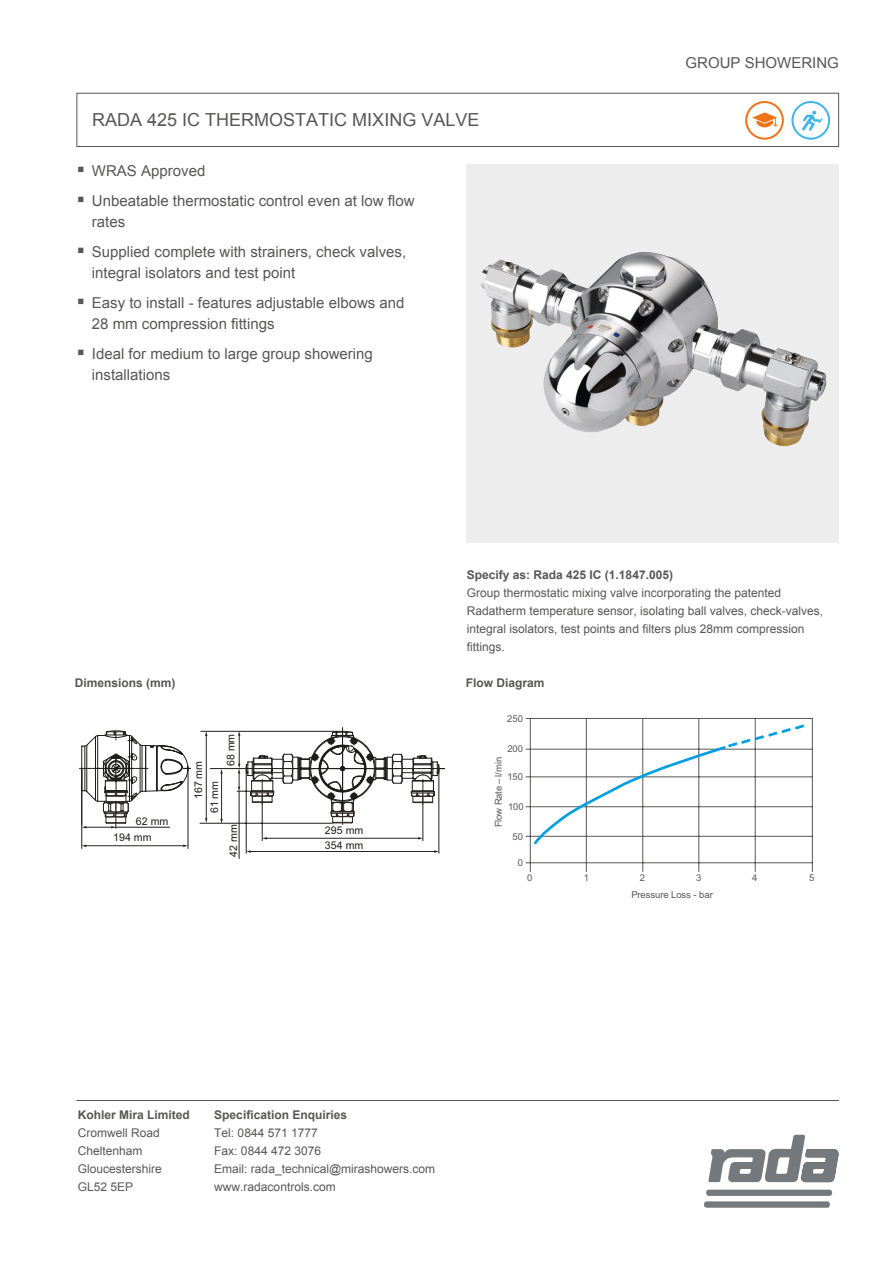
<style>
.page{position:relative;width:893px;height:1263px;background:#fff}
.page>*{position:absolute;margin:0;border:0;box-sizing:border-box;transform-origin:0 0}
.t1{font:18px "Arial";color:#575756}
.t2{font:15px/21px "Arial";color:#575756}
.Body_Text{font:12px/18px "Arial";color:#575756}
.Sub-header{font:700 12px "Arial";color:#575756}
.t3{font:10.65px/14.2px "Arial";color:#1d1d1b}
.t4{font:9.45px "Arial";letter-spacing:-.005em;color:#575756}
</style>
<div class="page">
<div style="left:76px;top:93px;width:763px;height:54px;border:1px solid #575756"></div>
<svg style="left:745px;top:101px;width:39px;height:39px"></svg>
<svg style="left:791px;top:101px;width:39px;height:39px"></svg>
<svg style="left:79px;top:727px;width:365px;height:132px"></svg>
<hr style="left:115px;top:827px;width:55px;height:1px;background:#1d1d1b">
<hr style="left:239px;top:791px;width:1px;height:67px;background:#1d1d1b">
<div style="left:466px;top:165px;width:372px;height:378px;background:#ededed"></div>
<img style="left:480px;top:257px;width:347px;height:189px">
<hr style="left:526px;top:718px;width:287px;height:1px;background:#575756">
<hr style="left:526px;top:749px;width:287px;height:1px;background:#575756">
<hr style="left:526px;top:776px;width:287px;height:1px;background:#575756">
<hr style="left:526px;top:806px;width:287px;height:1px;background:#575756">
<hr style="left:526px;top:836px;width:287px;height:1px;background:#575756">
<hr style="left:526px;top:862px;width:287px;height:1px;background:#575756">
<hr style="left:530px;top:718px;width:1px;height:153px;background:#575756">
<hr style="left:586px;top:718px;width:1px;height:153px;background:#575756">
<hr style="left:642px;top:718px;width:1px;height:153px;background:#575756">
<hr style="left:698px;top:718px;width:1px;height:153px;background:#575756">
<hr style="left:755px;top:718px;width:1px;height:153px;background:#575756">
<hr style="left:812px;top:718px;width:1px;height:153px;background:#575756">
<svg style="left:532px;top:722px;width:275px;height:124px"></svg>
<hr style="left:76px;top:1100px;width:763px;height:1px;background:#575756">
<svg style="left:704px;top:1190px;width:128px;height:18px"></svg>
<svg style="left:708px;top:1135px;width:130px;height:47px"></svg>
<p class="t1" style="left:92px;top:108px;width:389px">RADA 425 IC THERMOSTATIC MIXING VALVE</p>
<p class="t2" style="left:92px;top:161px;width:115px">WRAS Approved</p>
<p class="t2" style="left:92px;top:191px;width:324px">Unbeatable thermostatic control even at low flow rates</p>
<p class="t2" style="left:92px;top:242px;width:316px">Supplied complete with strainers, check valves, integral isolators and test point</p>
<p class="t2" style="left:92px;top:293px;width:314px">Easy to install - features adjustable elbows and<br>28 mm compression fittings</p>
<p class="t2" style="left:92px;top:344px;width:282px">Ideal for medium to large group showering installations</p>
<p class="t2" style="left:686px;top:52px;width:155px">GROUP SHOWERING</p>
<p class="Sub-header" style="left:467px;top:567px;width:208px">Specify as: Rada 425 IC (1.1847.005)</p>
<p class="Body_Text" style="left:467px;top:584px;width:358px">Group thermostatic mixing valve incorporating the patented Radatherm temperature sensor, isolating ball valves, check-valves, integral isolators, test points and filters plus 28mm compression fittings.</p>
<p class="Sub-header" style="left:75px;top:675px;width:102px">Dimensions (mm)</p>
<p class="Sub-header" style="left:466px;top:675px;width:80px">Flow Diagram</p>
<p class="t3" style="left:136px;top:814px;width:34px">62 mm</p>
<p class="t3" style="left:113px;top:830px;width:40px">194 mm</p>
<p class="t3" style="left:191px;top:799px;width:40px;rotate:-90deg">167 mm</p>
<p class="t3" style="left:207px;top:813px;width:34px;rotate:-90deg">61 mm</p>
<p class="t3" style="left:224px;top:766px;width:34px;rotate:-90deg">68 mm</p>
<p class="t3" style="left:226px;top:857px;width:34px;rotate:-90deg">42 mm</p>
<p class="t3" style="left:325px;top:823px;width:40px">295 mm<br>354 mm</p>
<p class="t4" style="left:507px;top:712px;width:17px">250</p>
<p class="t4" style="left:507px;top:742px;width:17px">200</p>
<p class="t4" style="left:507px;top:770px;width:17px">150</p>
<p class="t4" style="left:508px;top:801px;width:17px">100</p>
<p class="t4" style="left:512px;top:830px;width:12px">50</p>
<p class="t4" style="left:518px;top:857px;width:7px">0</p>
<p class="t4" style="left:492px;top:827px;width:72px;rotate:-90deg">wolF R eta – m/ l ni</p>
<p class="t4" style="left:527px;top:872px;width:7px">0</p>
<p class="t4" style="left:584px;top:872px;width:7px">1</p>
<p class="t4" style="left:640px;top:872px;width:7px">2</p>
<p class="t4" style="left:696px;top:872px;width:7px">3</p>
<p class="t4" style="left:752px;top:871px;width:7px">4</p>
<p class="t4" style="left:809px;top:872px;width:7px">5</p>
<p class="t4" style="left:631px;top:888px;width:83px">Pressure Loss - bar</p>
<p class="Sub-header" style="left:78px;top:1107px;width:114px">Kohler Mira Limited</p>
<p class="Body_Text" style="left:78px;top:1124px;width:84px">Cromwell Road</p>
<p class="Body_Text" style="left:78px;top:1142px;width:66px">Cheltenham</p>
<p class="Body_Text" style="left:78px;top:1160px;width:86px">Gloucestershire</p>
<p class="Body_Text" style="left:78px;top:1178px;width:57px">GL52 5EP</p>
<p class="Sub-header" style="left:214px;top:1107px;width:134px">Specification Enquiries</p>
<p class="Body_Text" style="left:214px;top:1124px;width:105px">Tel: 0844 571 1777</p>
<p class="Body_Text" style="left:214px;top:1142px;width:108px">Fax: 0844 472 3076</p>
<p class="Body_Text" style="left:214px;top:1160px;width:222px">Email: rada_technical@mirashowers.com</p>
<p class="Body_Text" style="left:214px;top:1178px;width:123px">www.radacontrols.com</p>
</div>
